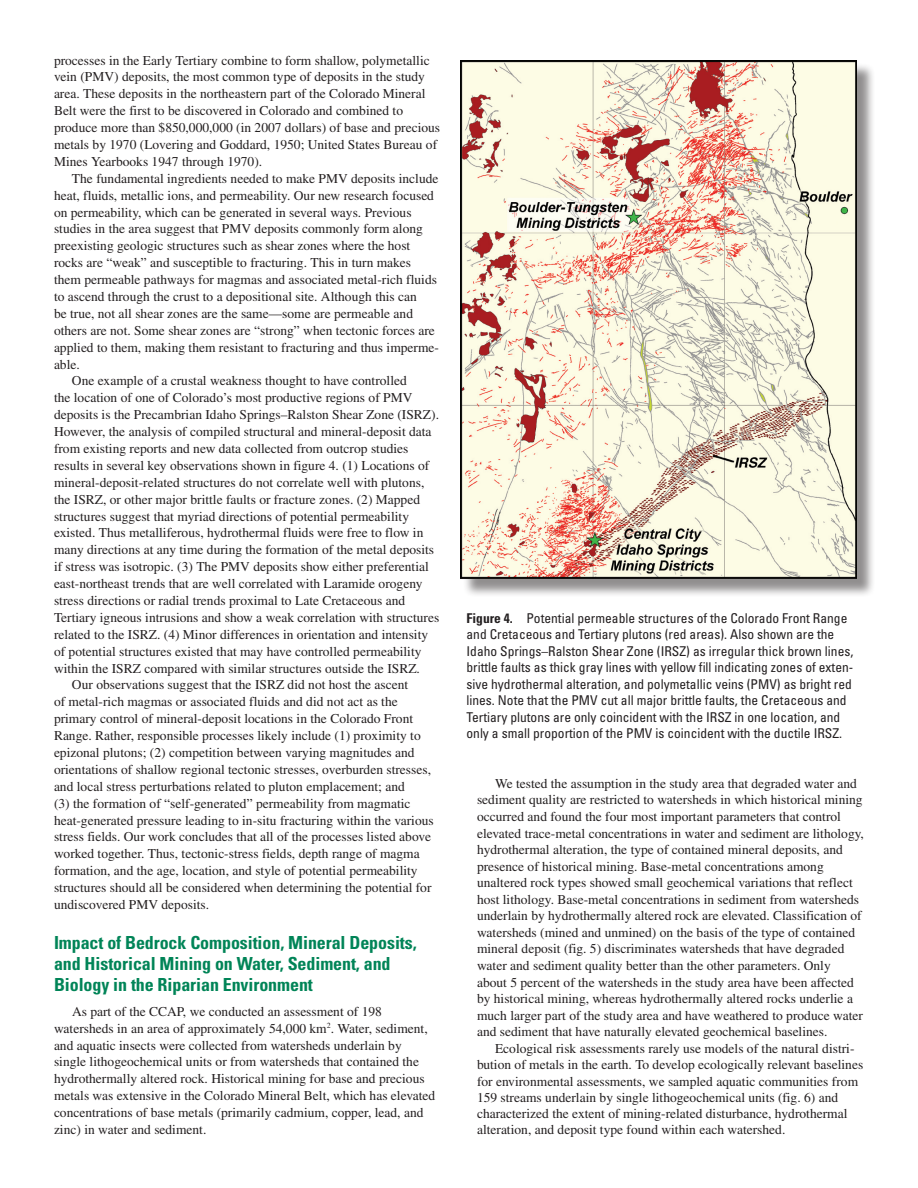
<style>
.page{position:relative;width:918px;height:1188px;background:#fff}
.page>*{position:absolute;margin:0;border:0;box-sizing:border-box;transform-origin:0 0}
.Heading_1{font:700 condensed 18px/21.5px "Univers";letter-spacing:-.005em;color:#008457}
.Body_Text{font:13.5px/17px "Times";color:#231f20}
.FigureCaption{font:condensed 13.5px/16.5px "Univers";color:#231f20}
.s1{font-weight:700}
</style>
<div class="page">
<div style="left:462px;top:62px;width:432px;height:553px;background:#231f20;opacity:.5"></div>
<img style="left:460px;top:60px;width:397px;height:519px">
<p class="Body_Text" style="left:54px;top:51px;width:388px">processes in the Early Tertiary combine to form shallow, polymetallic vein (PMV) deposits, the most common type of deposits in the study area. These deposits in the northeastern part of the Colorado Mineral Belt were the first to be discovered in Colorado and combined to produce more than $850,000,000 (in 2007 dollars) of base and precious metals by 1970 (Lovering and Goddard, 1950; United States Bureau of Mines Yearbooks 1947 through 1970).</p>
<p class="Body_Text" style="left:54px;top:170px;width:387px;text-indent:18px">The fundamental ingredients needed to make PMV deposits include heat, fluids, metallic ions, and permeability. Our new research focused on permeability, which can be generated in several ways. Previous studies in the area suggest that PMV deposits commonly form along preexisting geologic structures such as shear zones where the host rocks are “weak” and susceptible to fracturing. This in turn makes them permeable pathways for magmas and associated metal-rich fluids to ascend through the crust to a depositional site. Although this can<br>be true, not all shear zones are the same—some are permeable and others are not. Some shear zones are “strong” when tectonic forces are applied to them, making them resistant to fracturing and thus imperme&shy;able.</p>
<p class="Body_Text" style="left:54px;top:372px;width:387px;text-indent:18px">One example of a crustal weakness thought to have controlled<br>the location of one of Colorado’s most productive regions of PMV deposits is the Precambrian Idaho Springs–Ralston Shear Zone (ISRZ).<br>However, the analysis of compiled structural and mineral-deposit data from existing reports and new data collected from outcrop studies results in several key observations shown in figure 4. (1) Locations of mineral-deposit-related structures do not correlate well with plutons, the ISRZ, or other major brittle faults or fracture zones. (2) Mapped structures suggest that myriad directions of potential permeability existed. Thus metalliferous, hydrothermal fluids were free to flow in many directions at any time during the formation of the metal deposits if stress was isotropic. (3) The PMV deposits show either preferential east-northeast trends that are well correlated with Laramide orogeny stress directions or radial trends proximal to Late Cretaceous and Tertiary igneous intrusions and show a weak correlation with structures related to the ISRZ. (4) Minor differences in orientation and intensity of potential structures existed that may have controlled permeability within the ISRZ compared with similar structures outside the ISRZ.</p>
<p class="Body_Text" style="left:54px;top:676px;width:381px;text-indent:18px">Our observations suggest that the ISRZ did not host the ascent<br>of metal-rich magmas or associated fluids and did not act as the primary control of mineral-deposit locations in the Colorado Front Range. Rather, responsible processes likely include (1) proximity to epizonal plutons; (2) competition between varying magnitudes and orientations of shallow regional tectonic stresses, overburden stresses, and local stress perturbations related to pluton emplacement; and<br>(3) the formation of “self-generated” permeability from magmatic heat-generated pressure leading to in-situ fracturing within the various stress fields. Our work concludes that all of the processes listed above worked together. Thus, tectonic-stress fields, depth range of magma formation, and the age, location, and style of potential permeability structures should all be considered when determining the potential for undiscovered PMV deposits.</p>
<p class="Heading_1" style="left:54px;top:931px;width:364px">Impact of Bedrock Composition, Mineral Deposits, and Historical Mining on Water, Sediment, and<br>Biology in the Riparian Environment</p>
<p class="Body_Text" style="left:54px;top:1003px;width:383px;text-indent:18px">As part of the CCAP, we conducted an assessment of 198 watersheds in an area of approximately 54,000 km<sup>2</sup>. Water, sediment, and aquatic insects were collected from watersheds underlain by single lithogeochemical units or from watersheds that contained the hydrothermally altered rock. Historical mining for base and precious metals was extensive in the Colorado Mineral Belt, which has elevated concentrations of base metals (primarily cadmium, copper, lead, and zinc) in water and sediment.</p>
<p class="FigureCaption" style="left:466px;top:609px;width:388px"><span class="s1">Figure 4.</span> Potential permeable structures of the Colorado Front Range and Cretaceous and Tertiary plutons (red areas). Also shown are the Idaho Springs–Ralston Shear Zone (IRSZ) as irregular thick brown lines, brittle faults as thick gray lines with yellow fill indicating zones of exten&shy;sive hydrothermal alteration, and polymetallic veins (PMV) as bright red lines. Note that the PMV cut all major brittle faults, the Cretaceous and Tertiary plutons are only coincident with the IRSZ in one location, and only a small proportion of the PMV is coincident with the ductile IRSZ.</p>
<p class="Body_Text" style="left:477px;top:775px;width:388px;line-height:16.5px;text-indent:18px">We tested the assumption in the study area that degraded water and sediment quality are restricted to watersheds in which historical mining occurred and found the four most important parameters that control elevated trace-metal concentrations in water and sediment are lithology, hydrothermal alteration, the type of contained mineral deposits, and presence of historical mining. Base-metal concentrations among unaltered rock types showed small geochemical variations that reflect host lithology. Base-metal concentrations in sediment from watersheds underlain by hydrothermally altered rock are elevated. Classification of watersheds (mined and unmined) on the basis of the type of contained mineral deposit (fig. 5) discriminates watersheds that have degraded water and sediment quality better than the other parameters. Only about 5 percent of the watersheds in the study area have been affected by historical mining, whereas hydrothermally altered rocks underlie a much larger part of the study area and have weathered to produce water and sediment that have naturally elevated geochemical baselines.</p>
<p class="Body_Text" style="left:477px;top:1040px;width:388px;line-height:16.2px;text-indent:18px">Ecological risk assessments rarely use models of the natural distri&shy;bution of metals in the earth. To develop ecologically relevant baselines for environmental assessments, we sampled aquatic communities from 159 streams underlain by single lithogeochemical units (fig. 6) and characterized the extent of mining-related disturbance, hydrothermal alteration, and deposit type found within each watershed.</p>
</div>
